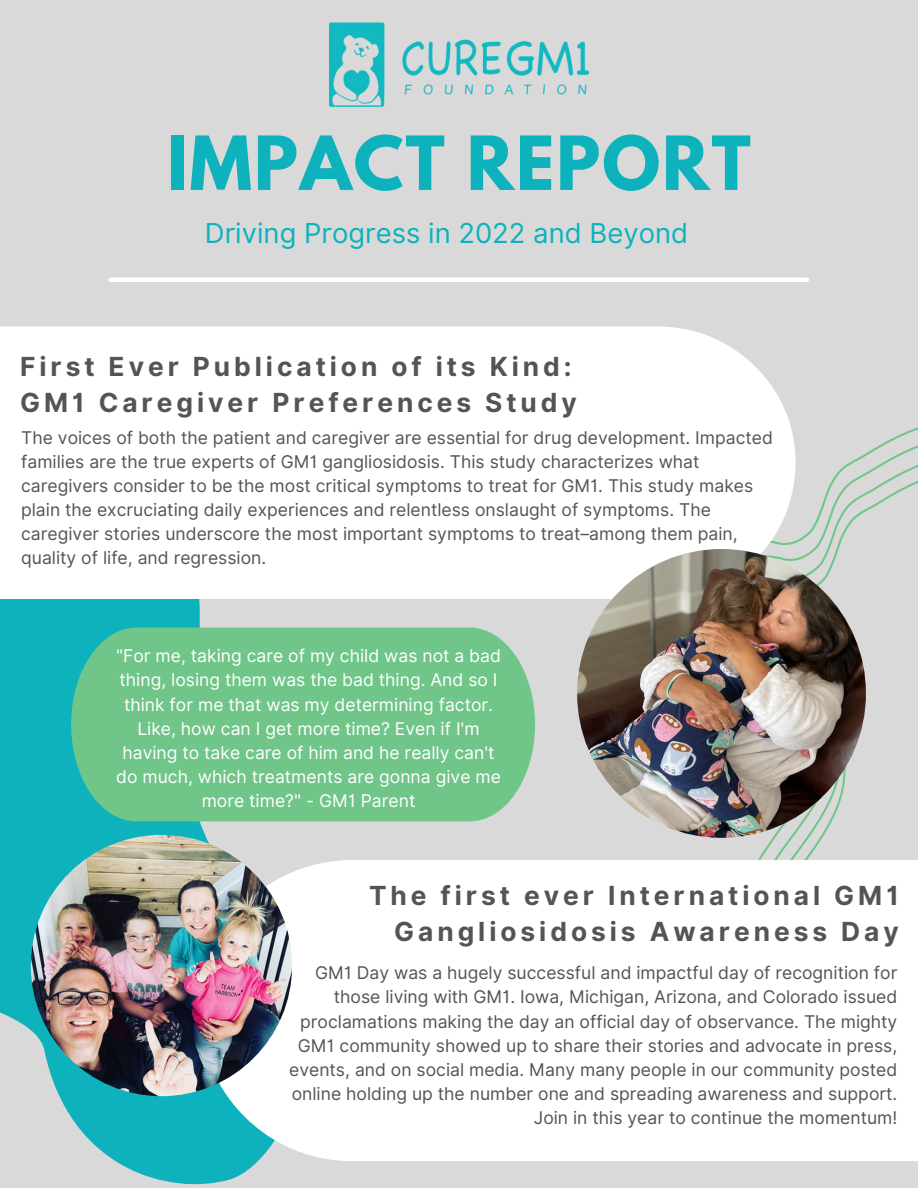
<style>
.page{position:relative;width:918px;height:1188px;background:#d9d9d9}
.page>*{position:absolute;margin:0;border:0;box-sizing:border-box;transform-origin:0 0}
.t1{font:700 66px "League Spartan";letter-spacing:.03em;color:#0db2bd}
.t2{font:27.45px "Inter";color:#0db2bd}
.t3{font:700 26.25px/36.2px "Inter";letter-spacing:.15em;color:#545454}
.t4{font:17.55px/24.2px "Inter";color:#545454}
.t5{font:17.55px/24.2px "Inter";color:#fff;text-align:center}
</style>
<div class="page">
<div style="left:111px;top:277px;width:696px;height:5px;background:#fff"></div>
<svg style="left:577px;top:427px;width:341px;height:433px"></svg>
<svg style="left:0;top:599px;width:475px;height:586px;fill:#0db2bd"></svg>
<img style="left:329px;top:23px;width:259px;height:83px">
<div style="left:0;top:326px;width:795px;height:273px;background:#fff"></div>
<img style="left:577px;top:549px;width:289px;height:289px;border-radius:50%">
<div style="left:200px;top:860px;width:718px;height:301px;background:#fff"></div>
<img style="left:31px;top:835px;width:261px;height:261px;border-radius:50%">
<div style="left:71px;top:628px;width:464px;height:193px;background:#70c588"></div>
<p class="t1" style="left:167px;top:131px;width:585px">IMPACT REPORT</p>
<p class="t2" style="left:205px;top:216px;width:485px">Driving Progress in 2022 and Beyond</p>
<p class="t3" style="left:20px;top:348px;width:558px">First Ever Publication of its Kind:<br>GM1 Caregiver Preferences Study</p>
<p class="t4" style="left:21px;top:426px;width:753px">The voices of both the patient and caregiver are essential for drug development. Impacted families are the true experts of GM1 gangliosidosis. This study characterizes what caregivers consider to be the most critical symptoms to treat for GM1. This study makes plain the excruciating daily experiences and relentless onslaught of symptoms. The caregiver stories underscore the most important symptoms to treat–among them pain, quality of life, and regression.</p>
<p class="t5" style="left:116px;top:644px;width:386px">"For me, taking care of my child was not a bad thing, losing them was the bad thing. And so I think for me that was my determining factor.<br>Like, how can I get more time? Even if I'm having to take care of him and he really can't do much, which treatments are gonna give me more time?" - GM1 Parent</p>
<p class="t3" style="left:369px;top:878px;width:531px;text-align:right">The first ever International GM1<br>Gangliosidosis Awareness Day</p>
<p class="t4" style="left:289px;top:961px;width:610px;text-align:right">GM1 Day was a hugely successful and impactful day of recognition for those living with GM1. Iowa, Michigan, Arizona, and Colorado issued proclamations making the day an official day of observance. The mighty GM1 community showed up to share their stories and advocate in press, events, and on social media. Many many people in our community posted online holding up the number one and spreading awareness and support.<br>Join in this year to continue the momentum!</p>
</div>
